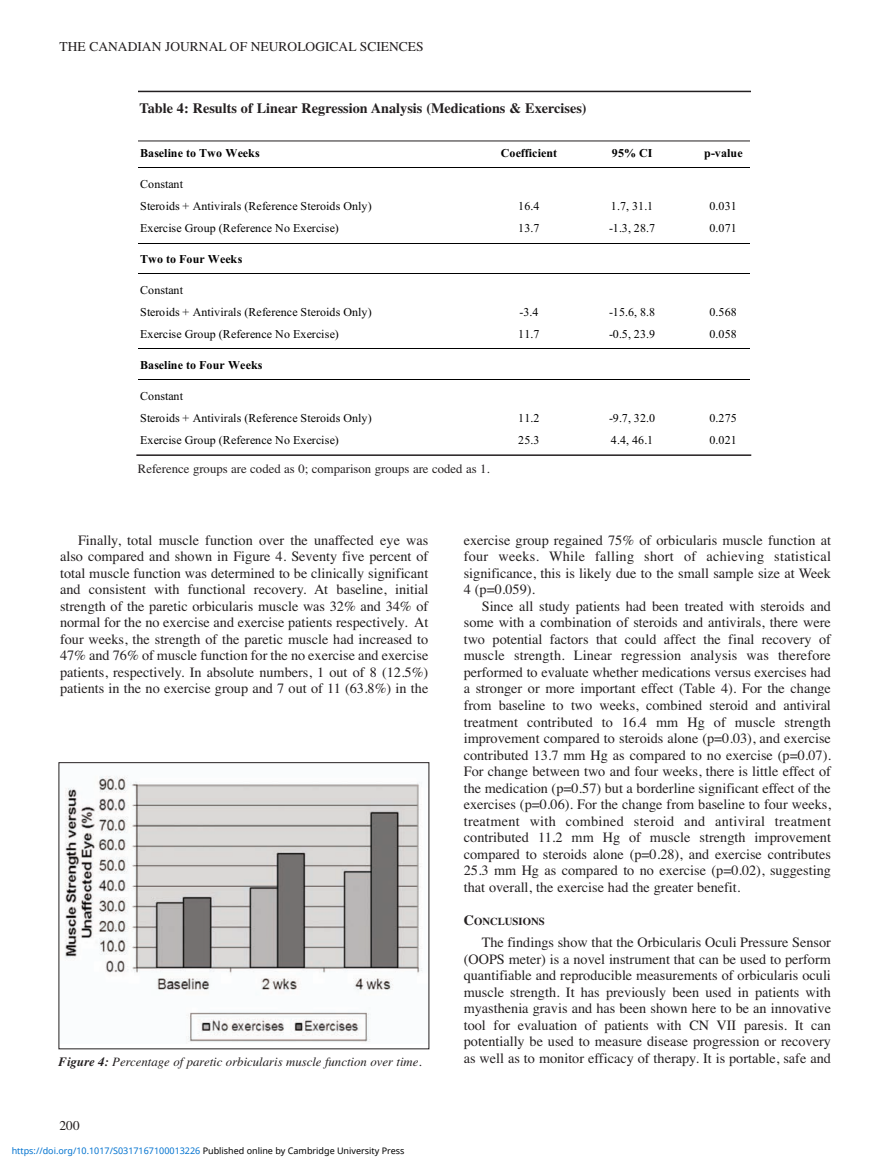
<style>
.page{position:relative;width:891px;height:1175px;background:#fff}
.page>*{position:absolute;margin:0;border:0;box-sizing:border-box;transform-origin:0 0}
.t1{font:14.25px/16.5px "Times";color:#231f20;text-align:justify}
.t2{font:700 14.25px "Times";color:#231f20}
.t3{font:13.5px "Times";color:#231f20}
.t4{font:italic 12.75px "Times";color:#231f20}
.t5{font:12.75px "Times";color:#231f20}
.t6{font:12px/22px "Times New Roman PSMT+T42+KTKIKT";letter-spacing:.015em;color:#000}
.t7{font:12px "Times New Roman PS Bold MT+T42+YHXPQZ";letter-spacing:.01em;color:#000}
.t8{font:700 10.65px "Times";color:#231f20}
.t9{font:9px "Noto Sans";color:#0172cf}
.s1{font-size:14.25px}
.s2{font-weight:700}
.s3{color:#000}
</style>
<div class="page">
<hr style="left:138px;top:168px;width:342px;height:1px;background:#000">
<hr style="left:481px;top:168px;width:97px;height:1px;background:#000">
<hr style="left:578px;top:168px;width:109px;height:1px;background:#000">
<hr style="left:688px;top:168px;width:62px;height:1px;background:#000">
<hr style="left:138px;top:243px;width:342px;height:1px;background:#000">
<hr style="left:481px;top:243px;width:97px;height:1px;background:#000">
<hr style="left:578px;top:243px;width:109px;height:1px;background:#000">
<hr style="left:688px;top:243px;width:62px;height:1px;background:#000">
<hr style="left:138px;top:274px;width:342px;height:1px;background:#000">
<hr style="left:481px;top:274px;width:97px;height:1px;background:#000">
<hr style="left:578px;top:274px;width:109px;height:1px;background:#000">
<hr style="left:688px;top:274px;width:62px;height:1px;background:#000">
<hr style="left:138px;top:348px;width:342px;height:1px;background:#000">
<hr style="left:481px;top:348px;width:97px;height:1px;background:#000">
<hr style="left:578px;top:348px;width:109px;height:1px;background:#000">
<hr style="left:688px;top:348px;width:62px;height:1px;background:#000">
<hr style="left:138px;top:379px;width:342px;height:1px;background:#000">
<hr style="left:481px;top:379px;width:97px;height:1px;background:#000">
<hr style="left:578px;top:379px;width:109px;height:1px;background:#000">
<hr style="left:688px;top:379px;width:62px;height:1px;background:#000">
<hr style="left:136px;top:454px;width:615px;height:2px;background:#231f20">
<hr style="left:138px;top:91px;width:613px;height:1px;background:#231f20">
<hr style="left:138px;top:141px;width:612px;height:1px;background:#231f20">
<img style="left:65px;top:776px;width:357px;height:266px">
<p class="t3" style="left:60px;top:38px;width:366px">THE CANADIAN JOURNAL OF NEUROLOGICAL SCIENCES</p>
<p class="t2" style="left:140px;top:99px;width:449px">Table 4: Results of Linear Regression Analysis (Medications &amp; Exercises)</p>
<p class="t7" style="left:140px;top:149px;width:121px">Baseline to Two Weeks</p>
<p class="t7" style="left:501px;top:149px;width:58px">Coefficient</p>
<p class="t7" style="left:612px;top:149px;width:42px">95% CI</p>
<p class="t7" style="left:704px;top:149px;width:40px">p-value</p>
<p class="t6" style="left:140px;top:174px;width:233px">Constant<br>Steroids + Antivirals (Reference Steroids Only)<br>Exercise Group (Reference No Exercise)</p>
<p class="t6" style="left:518px;top:196px;width:23px">16.4<br>13.7</p>
<p class="t6" style="left:609px;top:196px;width:48px">1.7, 31.1 -1.3, 28.7</p>
<p class="t6" style="left:709px;top:196px;width:29px">0.031<br>0.071</p>
<p class="t7" style="left:140px;top:255px;width:104px">Two to Four Weeks</p>
<p class="t6" style="left:140px;top:280px;width:233px">Constant<br>Steroids + Antivirals (Reference Steroids Only)<br>Exercise Group (Reference No Exercise)</p>
<p class="t7" style="left:140px;top:360px;width:124px">Baseline to Four Weeks</p>
<p class="t6" style="left:140px;top:386px;width:233px">Constant<br>Steroids + Antivirals (Reference Steroids Only)<br>Exercise Group (Reference No Exercise)</p>
<p class="t5" style="left:138px;top:461px;width:353px">Reference groups are coded as 0; comparison groups are coded as 1.</p>
<p class="t6" style="left:518px;top:302px;width:23px">-3.4<br>11.7</p>
<p class="t6" style="left:609px;top:302px;width:48px">-15.6, 8.8 -0.5, 23.9</p>
<p class="t6" style="left:709px;top:302px;width:29px">0.568<br>0.058</p>
<p class="t6" style="left:518px;top:408px;width:23px">11.2<br>25.3</p>
<p class="t6" style="left:609px;top:408px;width:48px">-9.7, 32.0<br>4.4, 46.1</p>
<p class="t6" style="left:709px;top:408px;width:29px">0.275<br>0.021</p>
<p class="t1" style="left:60px;top:532px;width:370px;text-indent:18px">Finally, total muscle function over the unaffected eye was also compared and shown in Figure 4. Seventy five percent of total muscle function was determined to be clinically significant and consistent with functional recovery. At baseline, initial strength of the paretic orbicularis muscle was 32% and 34% of normal for the no exercise and exercise patients respectively. At four weeks, the strength of the paretic muscle had increased to 47% and 76% of muscle function for the no exercise and exercise patients, respectively. In absolute numbers, 1 out of 8 (12.5%) patients in the no exercise group and 7 out of 11 (63.8%) in the</p>
<p class="t1" style="left:464px;top:532px;width:369px">exercise group regained 75% of orbicularis muscle function at four weeks. While falling short of achieving statistical significance, this is likely due to the small sample size at Week 4 (p=0.059).</p>
<p class="t1" style="left:464px;top:598px;width:369px;text-indent:18px">Since all study patients had been treated with steroids and some with a combination of steroids and antivirals, there were two potential factors that could affect the final recovery of muscle strength. Linear regression analysis was therefore performed to evaluate whether medications versus exercises had a stronger or more important effect (Table 4). For the change from baseline to two weeks, combined steroid and antiviral treatment contributed to 16.4 mm Hg of muscle strength improvement compared to steroids alone (p=0.03), and exercise contributed 13.7 mm Hg as compared to no exercise (p=0.07).<br>For change between two and four weeks, there is little effect of the medication (p=0.57) but a borderline significant effect of the exercises (p=0.06). For the change from baseline to four weeks, treatment with combined steroid and antiviral treatment contributed 11.2 mm Hg of muscle strength improvement compared to steroids alone (p=0.28), and exercise contributes 25.3 mm Hg as compared to no exercise (p=0.02), suggesting that overall, the exercise had the greater benefit.</p>
<p class="t8" style="left:464px;top:914px;width:82px"><span class="s1">C</span>ONCLUSIONS</p>
<p class="t1" style="left:464px;top:934px;width:369px;text-indent:18px">The findings show that the Orbicularis Oculi Pressure Sensor (OOPS meter) is a novel instrument that can be used to perform quantifiable and reproducible measurements of orbicularis oculi muscle strength. It has previously been used in patients with myasthenia gravis and has been shown here to be an innovative tool for evaluation of patients with CN VII paresis. It can potentially be used to measure disease progression or recovery as well as to monitor efficacy of therapy. It is portable, safe and</p>
<p class="t4" style="left:59px;top:1054px;width:365px"><span class="s2">Figure 4:</span> Percentage of paretic orbicularis muscle function over time.</p>
<p class="t3" style="left:60px;top:1117px;width:22px">200</p>
<p class="t9" style="left:12px;top:1143px;width:394px">https://doi.org/10.1017/S0317167100013226 <span class="s3">Published online by Cambridge University Press</span></p>
</div>
